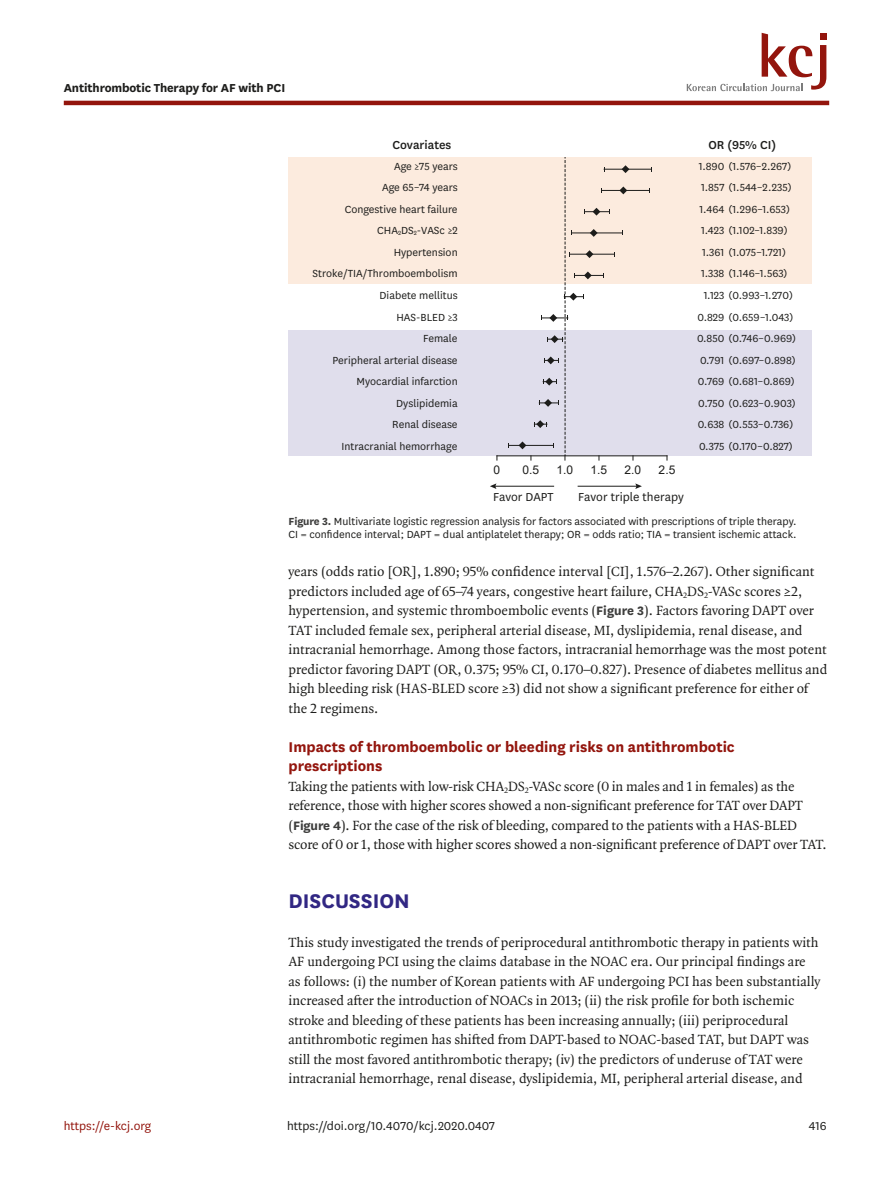
<style>
.page{position:relative;width:893px;height:1191px;background:#fff}
.page>*{position:absolute;margin:0;border:0;box-sizing:border-box;transform-origin:0 0}
.body_title1{font:700 23.1px "National";color:#312783}
.body_title2{font:700 16.5px/19.5px "National";color:#93150d}
.body_p_first{font:14.25px/19.5px "Quadraat OT";color:#1d1d1b}
.doi_running_footer{font:13.5px "National";color:#1d1d1b}
.alt-title-type{font:700 13.5px "National";letter-spacing:-.01em;color:#1d1d1b}
.t1{font:500 13.5px "National";color:#1d1d1b}
.t2{font:13.5px "National";color:#93150d}
.fig_caption{font:12px/21.6px "National";color:#1d1d1b;text-align:right}
.t3{font:12px "Arial";color:#1d1d1b}
.s1{font-weight:700;color:#3d3d3c}
.s2{font-family:"National";font-weight:700;color:#3d3d3c}
</style>
<div class="page">
<hr style="left:64px;top:101px;width:765px;height:4px;background:#93150d">
<div style="left:820px;top:34px;width:7px;height:6px;background:#93150d"></div>
<svg style="left:687px;top:33px;width:139px;height:58px"></svg>
<div style="left:289px;top:157px;width:523px;height:127px;background:#fcebde"></div>
<div style="left:289px;top:330px;width:523px;height:125px;background:#e0deec"></div>
<hr style="left:497px;top:455px;width:170px;height:1px;background:#1d1d1b">
<hr style="left:578px;top:486px;width:59px;height:1px;background:#1d1d1b">
<svg style="left:635px;top:483px;width:7px;height:6px"></svg>
<hr style="left:494px;top:486px;width:60px;height:1px;background:#1d1d1b">
<svg style="left:490px;top:483px;width:6px;height:6px"></svg>
<hr style="left:604px;top:169px;width:47px;height:1px;background:#1d1d1b">
<hr style="left:602px;top:190px;width:47px;height:1px;background:#1d1d1b">
<hr style="left:508px;top:445px;width:45px;height:1px;background:#1d1d1b">
<svg style="left:519px;top:157px;width:115px;height:303px"></svg>
<p class="alt-title-type" style="left:64px;top:78px;width:223px">Antithrombotic Therapy for AF with PCI</p>
<p class="t1" style="left:392px;top:136px;width:60px">Covariates</p>
<p class="t1" style="left:708px;top:136px;width:69px">OR (95% CI)</p>
<p class="fig_caption" style="left:394px;top:155px;width:65px">Age ≥75 years</p>
<p class="fig_caption" style="left:697px;top:155px;width:101px;text-align:center">1.890 (1.576–2.267)<br>1.857 (1.544–2.235)<br>1.464 (1.296–1.653)<br>1.423 (1.102–1.839)<br>1.361 (1.075–1.721)<br>1.338 (1.146–1.563)<br>1.123 (0.993–1.270)<br>0.829 (0.659–1.043)<br>0.850 (0.746–0.969)<br>0.791 (0.697–0.898)<br>0.769 (0.681–0.869)<br>0.750 (0.623–0.903)<br>0.638 (0.553–0.736)<br>0.375 (0.170–0.827)</p>
<p class="t3" style="left:494px;top:461px;width:8px">0</p>
<p class="t3" style="left:523px;top:461px;width:18px">0.5</p>
<p class="t3" style="left:557px;top:461px;width:18px">1.0</p>
<p class="t3" style="left:591px;top:461px;width:18px">1.5</p>
<p class="t3" style="left:625px;top:461px;width:18px">2.0</p>
<p class="t3" style="left:659px;top:461px;width:18px">2.5</p>
<p class="doi_running_footer" style="left:493px;top:488px;width:62px">Favor DAPT</p>
<p class="doi_running_footer" style="left:578px;top:488px;width:107px">Favor triple therapy</p>
<p class="fig_caption" style="left:289px;top:514px;width:510px;line-height:13.5px;text-align:left"><span class="s1">Figure 3.</span> Multivariate logistic regression analysis for factors associated with prescriptions of triple therapy.<br>CI = confidence interval; DAPT = dual antiplatelet therapy; OR = odds ratio; TIA = transient ischemic attack.</p>
<p class="fig_caption" style="left:345px;top:176px;width:115px">Age 65–74 years<br>Congestive heart failure</p>
<p class="fig_caption" style="left:313px;top:241px;width:147px">Hypertension<br>Stroke/TIA/Thromboembolism</p>
<p class="fig_caption" style="left:377px;top:219px;width:82px">CHA<sub>2</sub>DS<sub>2</sub>-VASc ≥2</p>
<p class="fig_caption" style="left:332px;top:284px;width:127px">Diabete mellitus<br>HAS-BLED ≥3<br>Female<br>Peripheral arterial disease<br>Myocardial infarction<br>Dyslipidemia<br>Renal disease<br>Intracranial hemorrhage</p>
<p class="body_p_first" style="left:289px;top:562px;width:540px">years (odds ratio [OR], 1.890; 95% confidence interval [CI], 1.576–2.267). Other significant predictors included age of 65–74 years, congestive heart failure, CHA<sub>2</sub>DS<sub>2</sub>-VASc scores ≥2, hypertension, and systemic thromboembolic events (<span class="s2">Figure 3</span>). Factors favoring DAPT over TAT included female sex, peripheral arterial disease, MI, dyslipidemia, renal disease, and intracranial hemorrhage. Among those factors, intracranial hemorrhage was the most potent predictor favoring DAPT (OR, 0.375; 95% CI, 0.170–0.827). Presence of diabetes mellitus and high bleeding risk (HAS-BLED score ≥3) did not show a significant preference for either of the 2 regimens.</p>
<p class="body_title2" style="left:289px;top:736px;width:448px">Impacts of thromboembolic or bleeding risks on antithrombotic prescriptions</p>
<p class="body_p_first" style="left:289px;top:776px;width:539px">Taking the patients with low-risk CHA<sub>2</sub>DS<sub>2</sub>-VASc score (0 in males and 1 in females) as the reference, those with higher scores showed a non-significant preference for TAT over DAPT (<span class="s2">Figure 4</span>). For the case of the risk of bleeding, compared to the patients with a HAS-BLED score of 0 or 1, those with higher scores showed a non-significant preference of DAPT over TAT.</p>
<p class="body_title1" style="left:289px;top:884px;width:123px">DISCUSSION</p>
<p class="body_p_first" style="left:289px;top:932px;width:533px">This study investigated the trends of periprocedural antithrombotic therapy in patients with AF undergoing PCI using the claims database in the NOAC era. Our principal findings are as follows: (i) the number of Korean patients with AF undergoing PCI has been substantially increased after the introduction of NOACs in 2013; (ii) the risk profile for both ischemic stroke and bleeding of these patients has been increasing annually; (iii) periprocedural antithrombotic regimen has shifted from DAPT-based to NOAC-based TAT, but DAPT was still the most favored antithrombotic therapy; (iv) the predictors of underuse of TAT were intracranial hemorrhage, renal disease, dyslipidemia, MI, peripheral arterial disease, and</p>
<p class="t2" style="left:64px;top:1116px;width:89px">https://e-kcj.org</p>
<p class="doi_running_footer" style="left:287px;top:1116px;width:209px">https://doi.org/10.4070/kcj.2020.0407</p>
<p class="doi_running_footer" style="left:809px;top:1116px;width:19px">416</p>
</div>
